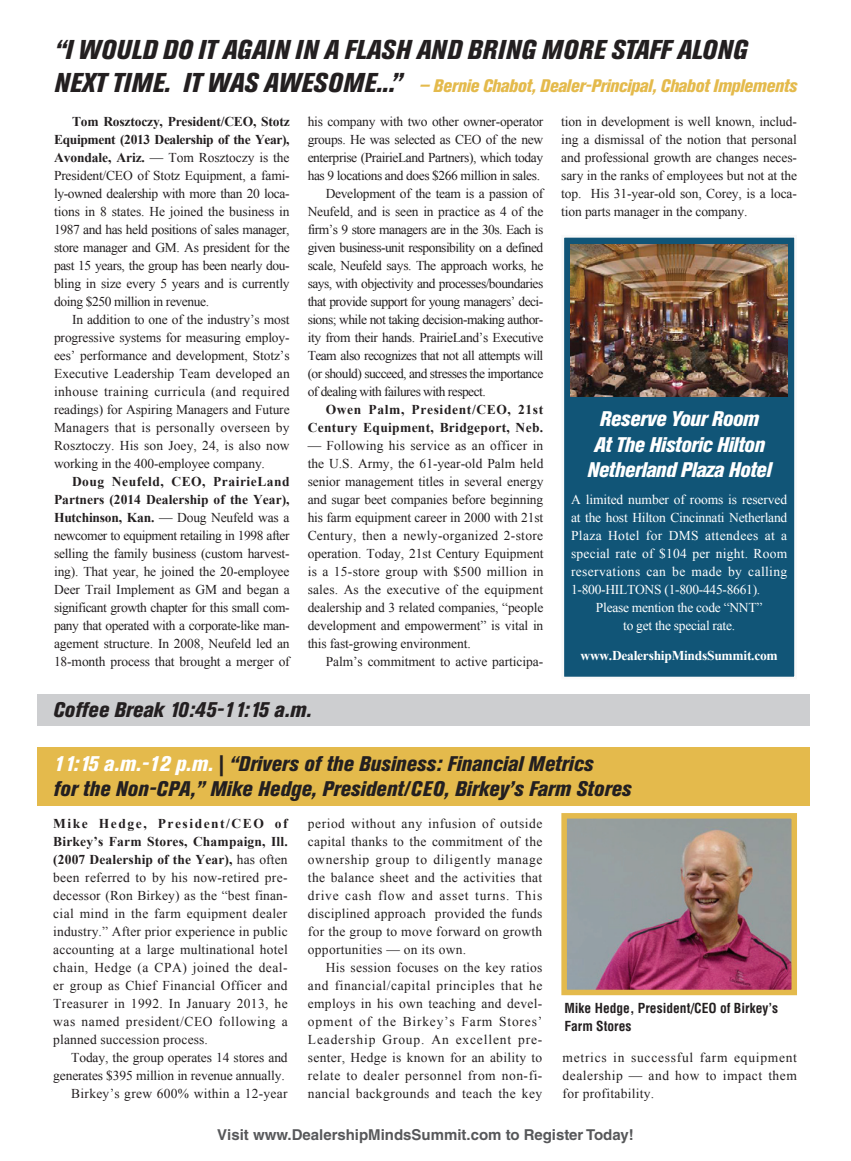
<style>
.page{position:relative;width:851px;height:1161px;background:#fff}
.page>*{position:absolute;margin:0;border:0;box-sizing:border-box;transform-origin:0 0}
.t1{font:italic 800 condensed 27px "Akzidenz Grotesk BE";letter-spacing:.02em;color:#231f20}
.t2{font:italic 800 condensed 21px/25.2px "Akzidenz Grotesk BE";color:#231f20}
.t3{font:italic 800 condensed 21px/25.2px "Akzidenz Grotesk BE";letter-spacing:-.02em;color:#fff;text-align:center}
.t4{font:italic 800 condensed 18px "Akzidenz Grotesk BE";letter-spacing:-.02em;color:#e4ba4c}
.t5{font:700 15px "Helvetica LT Std";color:#57585a}
.t6{font:13.5px/18px "Times New Roman";letter-spacing:-.015em;color:#231f20;text-align:justify}
.t7{font:13.5px "Times New Roman";letter-spacing:-.04em;color:#231f20}
.t8{font:13.5px "Times New Roman";letter-spacing:-.005em;color:#fff}
.t9{font:700 13.5px/18px "Times New Roman";letter-spacing:.025em;color:#231f20;text-align:right}
.t10{font:700 condensed 13.5px/18px "Helvetica LT Std";color:#231f20}
.t11{font:13.5px "Times New Roman";letter-spacing:.02em;color:#fff}
.t12{font:13.5px "Times New Roman";letter-spacing:.025em;color:#fff}
.t13{font:700 13.5px "Times New Roman";letter-spacing:-.02em;color:#fff}
.t14{font:13.5px "Times New Roman";letter-spacing:.03em;color:#fff}
.s1{font-size:27px;color:#231f20}
.s2{font-weight:700}
.s3{color:#fff}
.s4{font-style:normal}
</style>
<div class="page">
<div style="left:37px;top:694px;width:772px;height:32px;background:#cdced0"></div>
<div style="left:37px;top:747px;width:772px;height:59px;background:#e4ba4c"></div>
<img style="left:567px;top:819px;width:224px;height:170px">
<div style="left:561px;top:813px;width:236px;height:182px;border:5px solid #e4ba4c"></div>
<div style="left:562px;top:236px;width:233px;height:442px;background:#157"></div>
<div style="left:561px;top:235px;width:236px;height:444px;border:3px solid #f9f9f9"></div>
<img style="left:571px;top:244px;width:216px;height:152px">
<h1 class="t1" style="left:54px;top:34px;width:694px">“I WOULD DO IT AGAIN IN A FLASH AND BRING MORE STAFF ALONG</h1>
<h3 class="t4" style="left:54px;top:75px;width:744px"><span class="s1">NEXT TIME. IT WAS AWESOME...”</span> — Bernie Chabot, Dealer-Principal, Chabot Implements</h3>
<p class="t6" style="left:54px;top:112px;width:237px;text-indent:18px"><span class="s2">Tom Rosztoczy, President/CEO, Stotz Equipment (2013 Dealership of the Year), Avondale, Ariz.</span> — Tom Rosztoczy is the President/CEO of Stotz Equipment, a fami&shy;ly-owned dealership with more than 20 loca&shy;tions in 8 states. He joined the business in 1987 and has held positions of sales manager, store manager and GM. As president for the past 15 years, the group has been nearly dou&shy;bling in size every 5 years and is currently doing $250 million in revenue.</p>
<p class="t6" style="left:54px;top:310px;width:237px;text-indent:18px">In addition to one of the industry’s most progressive systems for measuring employ&shy;ees’ performance and development, Stotz’s Executive Leadership Team developed an inhouse training curricula (and required readings) for Aspiring Managers and Future Managers that is personally overseen by Rosztoczy. His son Joey, 24, is also now working in the 400-employee company.</p>
<p class="t6" style="left:54px;top:472px;width:237px;text-indent:18px"><span class="s2">Doug Neufeld, CEO, PrairieLand Partners (2014 Dealership of the Year), Hutchinson, Kan.</span> — Doug Neufeld was a newcomer to equipment retailing in 1998 after selling the family business (custom harvest&shy;ing). That year, he joined the 20-employee Deer Trail Implement as GM and began a significant growth chapter for this small com&shy;pany that operated with a corporate-like man&shy;agement structure. In 2008, Neufeld led an 18-month process that brought a merger of</p>
<p class="t6" style="left:308px;top:112px;width:237px">his company with two other owner-operator</p>
<p class="t6" style="left:308px;top:130px;width:237px">groups. He was selected as CEO of the new</p>
<p class="t6" style="left:308px;top:148px;width:237px">enterprise (PrairieLand Partners), which today</p>
<p class="t6" style="left:308px;top:166px;width:234px">has 9 locations and does $266 million in sales.</p>
<p class="t6" style="left:326px;top:184px;width:219px">Development of the team is a passion of</p>
<p class="t6" style="left:308px;top:202px;width:237px">Neufeld, and is seen in practice as 4 of the</p>
<p class="t7" style="left:308px;top:222px;width:237px">firm’s 9 store managers are in the 30s. Each is</p>
<p class="t7" style="left:308px;top:240px;width:237px">given business-unit responsibility on a defined</p>
<p class="t6" style="left:308px;top:256px;width:237px">scale, Neufeld says. The approach works, he</p>
<p class="t7" style="left:308px;top:275px;width:237px">says, with objectivity and processes/boundaries</p>
<p class="t7" style="left:308px;top:293px;width:237px">that provide support for young managers’ deci-</p>
<p class="t7" style="left:308px;top:311px;width:237px">sions; while not taking decision-making author-</p>
<p class="t6" style="left:308px;top:328px;width:237px">ity from their hands. PrairieLand’s Executive</p>
<p class="t7" style="left:308px;top:347px;width:237px">Team also recognizes that not all attempts will</p>
<p class="t7" style="left:308px;top:365px;width:237px">(or should) succeed, and stresses the importance</p>
<p class="t7" style="left:308px;top:383px;width:179px">of dealing with failures with respect.</p>
<p class="t9" style="left:308px;top:400px;width:237px">Owen Palm, President/CEO, 21st<br>Century Equipment, Bridgeport, Neb.</p>
<p class="t6" style="left:308px;top:436px;width:237px">— Following his service as an officer in the U.S. Army, the 61-year-old Palm held senior management titles in several energy and sugar beet companies before beginning his farm equipment career in 2000 with 21st Century, then a newly-organized 2-store operation. Today, 21st Century Equipment is a 15-store group with $500 million in sales. As the executive of the equipment dealership and 3 related companies, “people development and empowerment” is vital in this fast-growing environment.</p>
<p class="t6" style="left:326px;top:652px;width:219px">Palm’s commitment to active participa-</p>
<h2 class="t2" style="left:53px;top:698px;width:260px">Coffee Break 10:45-11:15 a.m.</h2>
<p class="t6" style="left:561px;top:112px;width:237px">tion in development is well known, includ&shy;ing a dismissal of the notion that personal and professional growth are changes neces&shy;sary in the ranks of employees but not at the top. His 31-year-old son, Corey, is a loca&shy;tion parts manager in the company.</p>
<h2 class="t3" style="left:587px;top:407px;width:186px">Reserve Your Room<br>At The Historic Hilton<br>Netherland Plaza Hotel</h2>
<p class="t8" style="left:571px;top:492px;width:217px">A limited number of rooms is reserved</p>
<p class="t8" style="left:571px;top:510px;width:218px">at the host Hilton Cincinnati Netherland</p>
<p class="t14" style="left:571px;top:528px;width:217px">Plaza Hotel for DMS attendees at a</p>
<p class="t11" style="left:571px;top:546px;width:218px">special rate of $104 per night. Room</p>
<p class="t12" style="left:571px;top:564px;width:218px">reservations can be made by calling</p>
<p class="t8" style="left:571px;top:582px;width:191px">1-800-HILTONS (1-800-445-8661).</p>
<p class="t8" style="left:596px;top:600px;width:168px">Please mention the code “NNT”</p>
<p class="t8" style="left:623px;top:618px;width:113px">to get the special rate.</p>
<p class="t13" style="left:580px;top:648px;width:199px">www.DealershipMindsSummit.com</p>
<h2 class="t2" style="left:53px;top:751px;width:579px"><span class="s3">11:15 a.m.-12 p.m.</span> <span class="s4">|</span> “Drivers of the Business: Financial Metrics<br>for the Non-CPA,” Mike Hedge, President/CEO, Birkey’s Farm Stores</h2>
<p class="t6" style="left:53px;top:814px;width:236px"><span class="s2">Mike Hedge, President/CEO of Birkey’s Farm Stores, Champaign, Ill. (2007 Dealership of the Year),</span> has often been referred to by his now-retired pre&shy;decessor (Ron Birkey) as the “best finan&shy;cial mind in the farm equipment dealer industry.” After prior experience in public accounting at a large multinational hotel chain, Hedge (a CPA) joined the deal&shy;er group as Chief Financial Officer and Treasurer in 1992. In January 2013, he was named president/CEO following a planned succession process.</p>
<p class="t6" style="left:53px;top:1048px;width:236px;text-align:right">Today, the group operates 14 stores and generates $395 million in revenue annually.<br>Birkey’s grew 600% within a 12-year</p>
<p class="t6" style="left:308px;top:814px;width:236px">period without any infusion of outside capital thanks to the commitment of the ownership group to diligently manage the balance sheet and the activities that drive cash flow and asset turns. This disciplined approach provided the funds for the group to move forward on growth opportunities — on its own.</p>
<p class="t6" style="left:308px;top:958px;width:236px;text-indent:18px">His session focuses on the key ratios and financial/capital principles that he employs in his own teaching and devel&shy;opment of the Birkey’s Farm Stores’ Leadership Group. An excellent pre&shy;senter, Hedge is known for an ability to relate to dealer personnel from non-fi&shy;nancial backgrounds and teach the key</p>
<p class="t10" style="left:564px;top:999px;width:215px">Mike Hedge, President/CEO of Birkey’s<br>Farm Stores</p>
<p class="t6" style="left:562px;top:1048px;width:236px">metrics in successful farm equipment dealership — and how to impact them for profitability.</p>
<p class="t5" style="left:217px;top:1126px;width:418px">Visit www.DealershipMindsSummit.com to Register Today!</p>
</div>
